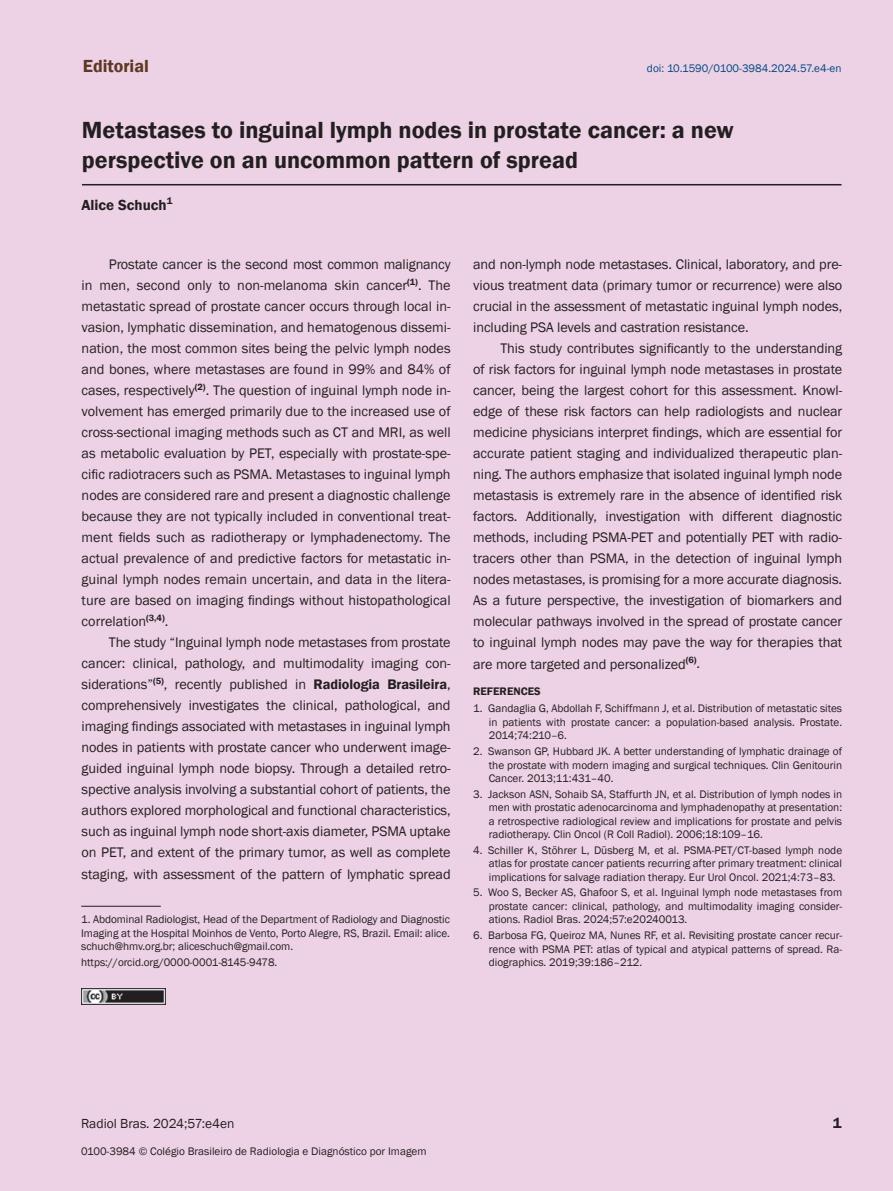
<style>
.page{position:relative;width:893px;height:1191px;background:#edd1e4}
.page>*{position:absolute;margin:0;border:0;box-sizing:border-box;transform-origin:0 0}
.t1{font:600 24px/30px "Franklin Gothic";color:#231f20}
.t2{font:600 18px "Franklin Gothic";color:#5f3725}
.t3{font:600 15px "Franklin Gothic";color:#231f20}
.t4{font:14.25px/21px "Franklin Gothic";letter-spacing:-.005em;color:#231f20;text-align:justify}
.t5{font:13.5px "Franklin Gothic";color:#231f20}
.t6{font:11.25px/13.5px "Franklin Gothic";color:#231f20;text-align:justify}
.t7{font:11.25px "Franklin Gothic";color:#014984}
.t8{font:600 11.25px "Franklin Gothic";color:#231f20}
.s1{font-weight:600}
</style>
<div class="page">
<hr style="left:81px;top:906px;width:80px;height:1px;background:#231f20">
<hr style="left:82px;top:184px;width:759px;height:1px;background:#231f20">
<img style="left:81px;top:988px;width:85px;height:16px">
<p class="t2" style="left:83px;top:55px;width:68px">Editorial</p>
<p class="t7" style="left:647px;top:61px;width:196px">doi: 10.1590/0100-3984.2024.57.e4-en</p>
<h1 class="t1" style="left:82px;top:115px;width:653px">Metastases to inguinal lymph nodes in prostate cancer: a new perspective on an uncommon pattern of spread</h1>
<p class="t3" style="left:82px;top:196px;width:92px">Alice Schuch<sup>1</sup></p>
<p class="t4" style="left:82px;top:254px;width:370px;text-indent:27px">Prostate cancer is the second most common malignancy in men, second only to non-melanoma skin cancer<sup>(1)</sup>. The metastatic spread of prostate cancer occurs through local in&shy;vasion, lymphatic dissemination, and hematogenous dissemi&shy;nation, the most common sites being the pelvic lymph nodes and bones, where metastases are found in 99% and 84% of cases, respectively<sup>(2)</sup>. The question of inguinal lymph node in&shy;volvement has emerged primarily due to the increased use of cross-sectional imaging methods such as CT and MRI, as well as metabolic evaluation by PET, especially with prostate-spe&shy;cific radiotracers such as PSMA. Metastases to inguinal lymph nodes are considered rare and present a diagnostic challenge because they are not typically included in conventional treat&shy;ment fields such as radiotherapy or lymphadenectomy. The actual prevalence of and predictive factors for metastatic in&shy;guinal lymph nodes remain uncertain, and data in the litera&shy;ture are based on imaging findings without histopathological correlation<sup>(3,4)</sup>.</p>
<p class="t4" style="left:82px;top:632px;width:371px;text-indent:27px">The study “Inguinal lymph node metastases from prostate cancer: clinical, pathology, and multimodality imaging con&shy;siderations”<sup>(5)</sup>, recently published in <span class="s1">Radiologia Brasileira</span>, comprehensively investigates the clinical, pathological, and imaging findings associated with metastases in inguinal lymph nodes in patients with prostate cancer who underwent image&shy;guided inguinal lymph node biopsy. Through a detailed retro&shy;spective analysis involving a substantial cohort of patients, the authors explored morphological and functional characteristics, such as inguinal lymph node short-axis diameter, PSMA uptake on PET, and extent of the primary tumor, as well as complete staging, with assessment of the pattern of lymphatic spread</p>
<p class="t6" style="left:81px;top:913px;width:370px">1. Abdominal Radiologist, Head of the Department of Radiology and Diagnostic Imaging at the Hospital Moinhos de Vento, Porto Alegre, RS, Brazil. Email: alice. schuch@hmv.org.br; aliceschuch@gmail.com.</p>
<p class="t6" style="left:81px;top:955px;width:198px">https://orcid.org/0000-0001-8145-9478.</p>
<p class="t4" style="left:473px;top:254px;width:371px">and non-lymph node metastases. Clinical, laboratory, and pre&shy;vious treatment data (primary tumor or recurrence) were also crucial in the assessment of metastatic inguinal lymph nodes, including PSA levels and castration resistance.</p>
<p class="t4" style="left:473px;top:338px;width:371px;text-indent:27px">This study contributes significantly to the understanding of risk factors for inguinal lymph node metastases in prostate cancer, being the largest cohort for this assessment. Knowl&shy;edge of these risk factors can help radiologists and nuclear medicine physicians interpret findings, which are essential for accurate patient staging and individualized therapeutic plan&shy;ning. The authors emphasize that isolated inguinal lymph node metastasis is extremely rare in the absence of identified risk factors. Additionally, investigation with different diagnostic methods, including PSMA-PET and potentially PET with radio&shy;tracers other than PSMA, in the detection of inguinal lymph nodes metastases, is promising for a more accurate diagnosis.<br>As a future perspective, the investigation of biomarkers and molecular pathways involved in the spread of prostate cancer to inguinal lymph nodes may pave the way for therapies that are more targeted and personalized<sup>(6)</sup>.</p>
<p class="t8" style="left:473px;top:684px;width:69px">REFERENCES</p>
<p class="t6" style="left:489px;top:702px;width:355px;text-indent:-16px">1. Gandaglia G, Abdollah F, Schiffmann J, et al. Distribution of metastatic sites in patients with prostate cancer: a population-based analysis. Prostate.<br>2014;74:210–6.</p>
<p class="t6" style="left:489px;top:745px;width:355px;text-indent:-16px">2. Swanson GP, Hubbard JK. A better understanding of lymphatic drainage of the prostate with modern imaging and surgical techniques. Clin Genitourin Cancer. 2013;11:431–40.</p>
<p class="t6" style="left:489px;top:787px;width:355px;text-indent:-16px">3. Jackson ASN, Sohaib SA, Staffurth JN, et al. Distribution of lymph nodes in men with prostatic adenocarcinoma and lymphadenopathy at presentation: a retrospective radiological review and implications for prostate and pelvis radiotherapy. Clin Oncol (R Coll Radiol). 2006;18:109–16.</p>
<p class="t6" style="left:489px;top:843px;width:355px;text-indent:-16px">4. Schiller K, Stöhrer L, Düsberg M, et al. PSMA-PET/CT-based lymph node atlas for prostate cancer patients recurring after primary treatment: clinical implications for salvage radiation therapy. Eur Urol Oncol. 2021;4:73–83.</p>
<p class="t6" style="left:489px;top:886px;width:355px;text-indent:-16px">5. Woo S, Becker AS, Ghafoor S, et al. Inguinal lymph node metastases from prostate cancer: clinical, pathology, and multimodality imaging consider&shy;ations. Radiol Bras. 2024;57:e20240013.</p>
<p class="t6" style="left:489px;top:929px;width:355px;text-indent:-16px">6. Barbosa FG, Queiroz MA, Nunes RF, et al. Revisiting prostate cancer recur&shy;rence with PSMA PET: atlas of typical and atypical patterns of spread. Ra&shy;diographics. 2019;39:186–212.</p>
<p class="t5" style="left:81px;top:1114px;width:155px">Radiol Bras. 2024;57:e4en</p>
<p class="t3" style="left:833px;top:1113px;width:10px">1</p>
<p class="t6" style="left:81px;top:1145px;width:347px">0100-3984 © Colégio Brasileiro de Radiologia e Diagnóstico por Imagem</p>
</div>
